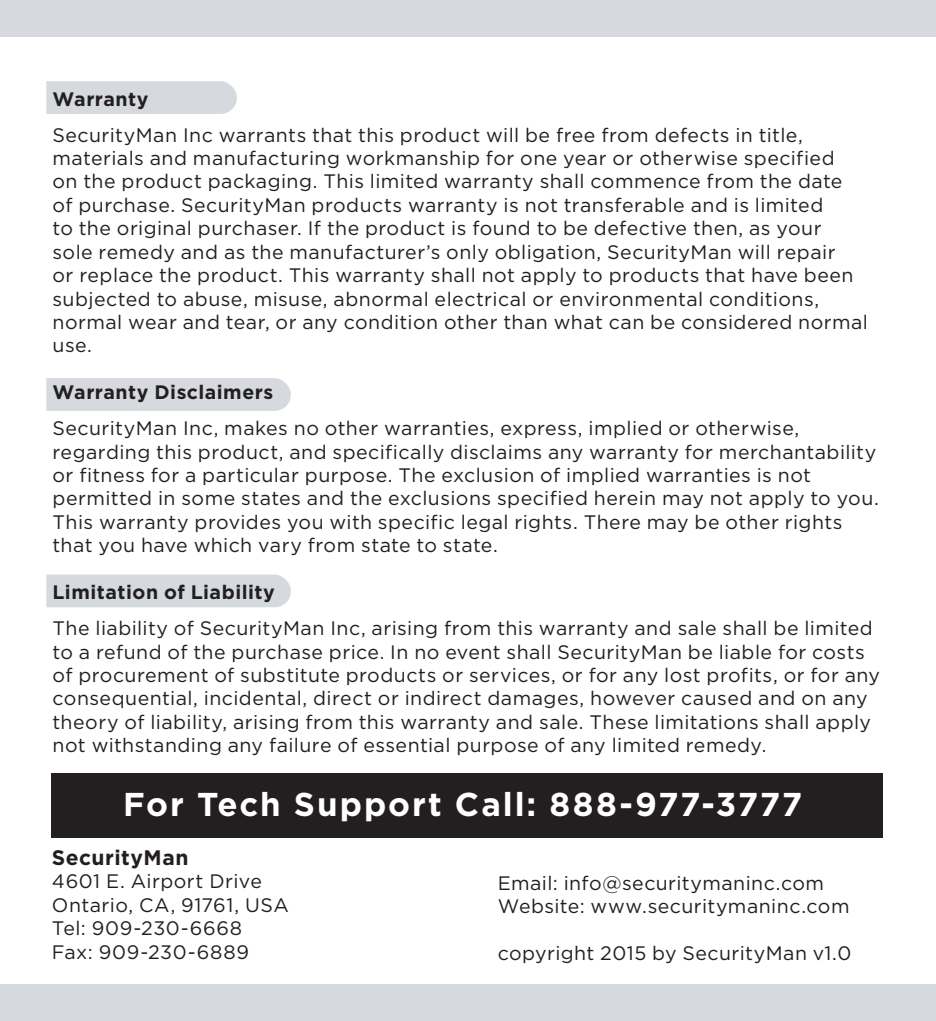
<style>
.page{position:relative;width:936px;height:1021px;background:#fff}
.page>*{position:absolute;margin:0;border:0;box-sizing:border-box;transform-origin:0 0}
.t1{font:700 33px "Gotham";letter-spacing:.06em;color:#fff}
.t2{font:700 21px "Gotham";letter-spacing:.025em;color:#231f20}
.t3{font:19.5px/23.4px "Gotham";letter-spacing:.025em;color:#231f20}
.t4{font:700 19.5px "Gotham";letter-spacing:.025em;color:#231f20}
</style>
<div class="page">
<div style="left:46px;top:378px;width:245px;height:33px;background:#d6dadf"></div>
<div style="left:46px;top:574px;width:245px;height:33px;background:#d6dadf"></div>
<div style="left:46px;top:81px;width:191px;height:33px;background:#d6dadf"></div>
<div style="left:0;top:0;width:935px;height:36px;background:#d6dadf"></div>
<div style="left:0;top:984px;width:935px;height:36px;background:#d6dadf"></div>
<div style="left:51px;top:773px;width:831px;height:64px;background:#231f20"></div>
<p class="t4" style="left:52px;top:86px;width:98px">Warranty</p>
<p class="t3" style="left:52px;top:123px;width:817px">SecurityMan Inc warrants that this product will be free from defects in title, materials and manufacturing workmanship for one year or otherwise specified<br>on the product packaging. This limited warranty shall commence from the date<br>of purchase. SecurityMan products warranty is not transferable and is limited<br>to the original purchaser. If the product is found to be defective then, as your<br>sole remedy and as the manufacturer’s only obligation, SecurityMan will repair<br>or replace the product. This warranty shall not apply to products that have been subjected to abuse, misuse, abnormal electrical or environmental conditions, normal wear and tear, or any condition other than what can be considered normal use.</p>
<p class="t4" style="left:52px;top:379px;width:222px">Warranty Disclaimers</p>
<p class="t3" style="left:52px;top:416px;width:827px">SecurityMan Inc, makes no other warranties, express, implied or otherwise, regarding this product, and specifically disclaims any warranty for merchantability or fitness for a particular purpose. The exclusion of implied warranties is not permitted in some states and the exclusions specified herein may not apply to you.<br>This warranty provides you with specific legal rights. There may be other rights that you have which vary from state to state.</p>
<p class="t4" style="left:52px;top:579px;width:224px">Limitation of Liability</p>
<p class="t3" style="left:52px;top:616px;width:829px">The liability of SecurityMan Inc, arising from this warranty and sale shall be limited to a refund of the purchase price. In no event shall SecurityMan be liable for costs of procurement of substitute products or services, or for any lost profits, or for any consequential, incidental, direct or indirect damages, however caused and on any theory of liability, arising from this warranty and sale. These limitations shall apply not withstanding any failure of essential purpose of any limited remedy.</p>
<h1 class="t1" style="left:123px;top:782px;width:680px">For Tech Support Call: 888-977-3777</h1>
<p class="t2" style="left:52px;top:843px;width:138px">SecurityMan</p>
<p class="t3" style="left:52px;top:869px;width:238px">4601 E. Airport Drive<br>Ontario, CA, 91761, USA<br>Tel: 909-230-6668<br>Fax: 909-230-6889</p>
<p class="t3" style="left:497px;top:870px;width:353px">Email: info@securitymaninc.com<br>Website: www.securitymaninc.com</p>
<p class="t3" style="left:497px;top:941px;width:355px">copyright 2015 by SecurityMan v1.0</p>
</div>
